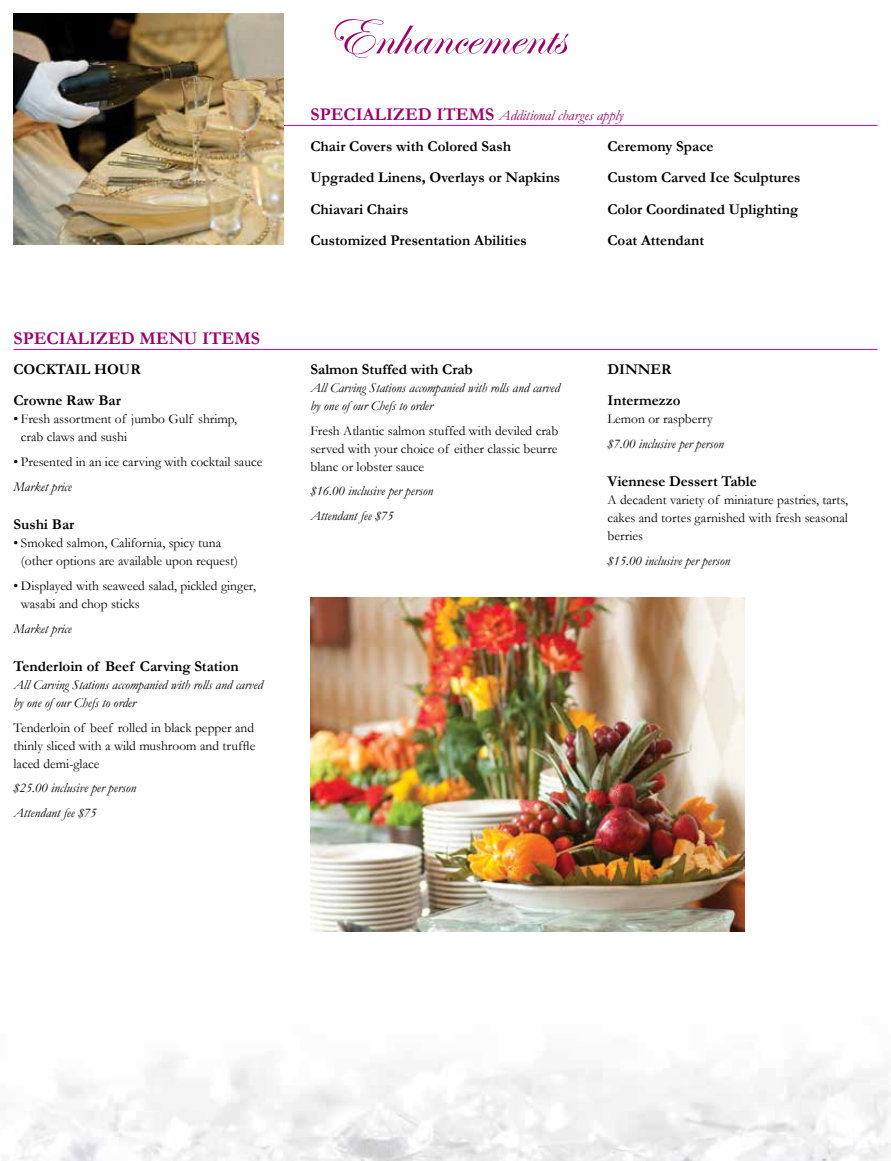
<style>
.page{position:relative;width:891px;height:1161px;background:#fff}
.page>*{position:absolute;margin:0;border:0;box-sizing:border-box;transform-origin:0 0}
.t1{font:55.5px "Edwardian Script ITC";color:#9b006a}
.t2{font:700 18px "Garamond";color:#9b006a}
.t3{font:700 15px/31.5px "Garamond";color:#000}
.t4{font:13.5px/18px "Garamond";color:#000}
.t5{font:italic 13.5px/18px "Garamond";color:#000}
.s1{font-size:18px;color:#9b006a}
.s2{font-weight:400;font-style:italic;color:#9b006a}
</style>
<div class="page">
<hr style="left:14px;top:125px;width:864px;height:1px;background:#ec008c">
<hr style="left:14px;top:349px;width:864px;height:1px;background:#ec008c">
<img style="left:14px;top:14px;width:270px;height:231px">
<img style="left:310px;top:597px;width:435px;height:335px">
<h2 class="t2" style="left:14px;top:326px;width:248px">SPECIALIZED MENU ITEMS</h2>
<p class="t3" style="left:14px;top:353px;width:129px">COCKTAIL HOUR<br>Crowne Raw Bar</p>
<p class="t4" style="left:21px;top:410px;width:218px;text-indent:-7px">• Fresh assortment of jumbo Gulf shrimp, crab claws and sushi</p>
<p class="t4" style="left:14px;top:453px;width:250px">• Presented in an ice carving with cocktail sauce</p>
<p class="t5" style="left:14px;top:477px;width:60px">Market price</p>
<p class="t3" style="left:14px;top:509px;width:62px">Sushi Bar</p>
<p class="t4" style="left:21px;top:534px;width:218px;text-indent:-7px">• Smoked salmon, California, spicy tuna (other options are available upon request)</p>
<p class="t4" style="left:21px;top:576px;width:237px;text-indent:-7px">• Displayed with seaweed salad, pickled ginger, wasabi and chop sticks</p>
<p class="t5" style="left:14px;top:619px;width:60px">Market price</p>
<p class="t3" style="left:14px;top:650px;width:227px">Tenderloin of Beef Carving Station</p>
<p class="t5" style="left:14px;top:675px;width:251px">All Carving Stations accompanied with rolls and carved by one of our Chefs to order</p>
<p class="t4" style="left:14px;top:718px;width:243px;text-align:justify">Tenderloin of beef rolled in black pepper and thinly sliced with a wild mushroom and truffle laced demi-glace</p>
<p class="t5" style="left:14px;top:775px;width:124px;line-height:24.8px">$25.00 inclusive per person<br>Attendant fee $75</p>
<h1 class="t1" style="left:326px;top:6px;width:241px">Enhancements</h1>
<p class="t3" style="left:608px;top:99px;width:194px;text-indent:-297px"><span class="s1">SPECIALIZED ITEMS</span> <span class="s2">Additional charges apply<br></span>Ceremony Space<br>Custom Carved Ice Sculptures<br>Color Coordinated Uplighting<br>Coat Attendant</p>
<p class="t3" style="left:310px;top:130px;width:251px">Chair Covers with Colored Sash<br>Upgraded Linens, Overlays or Napkins<br>Chiavari Chairs<br>Customized Presentation Abilities</p>
<p class="t3" style="left:310px;top:353px;width:164px">Salmon Stuffed with Crab</p>
<p class="t5" style="left:310px;top:378px;width:251px">All Carving Stations accompanied with rolls and carved by one of our Chefs to order</p>
<p class="t4" style="left:310px;top:421px;width:249px;text-align:justify">Fresh Atlantic salmon stuffed with deviled crab served with your choice of either classic beurre blanc or lobster sauce</p>
<p class="t5" style="left:310px;top:478px;width:124px;line-height:24.8px">$16.00 inclusive per person<br>Attendant fee $75</p>
<p class="t3" style="left:608px;top:353px;width:75px">DINNER<br>Intermezzo</p>
<p class="t4" style="left:608px;top:410px;width:107px">Lemon or raspberry</p>
<p class="t5" style="left:608px;top:435px;width:118px">$7.00 inclusive per person</p>
<p class="t3" style="left:608px;top:466px;width:151px">Viennese Dessert Table</p>
<p class="t4" style="left:608px;top:491px;width:242px;text-align:justify">A decadent variety of miniature pastries, tarts, cakes and tortes garnished with fresh seasonal berries</p>
<p class="t5" style="left:608px;top:552px;width:124px">$15.00 inclusive per person</p>
</div>
